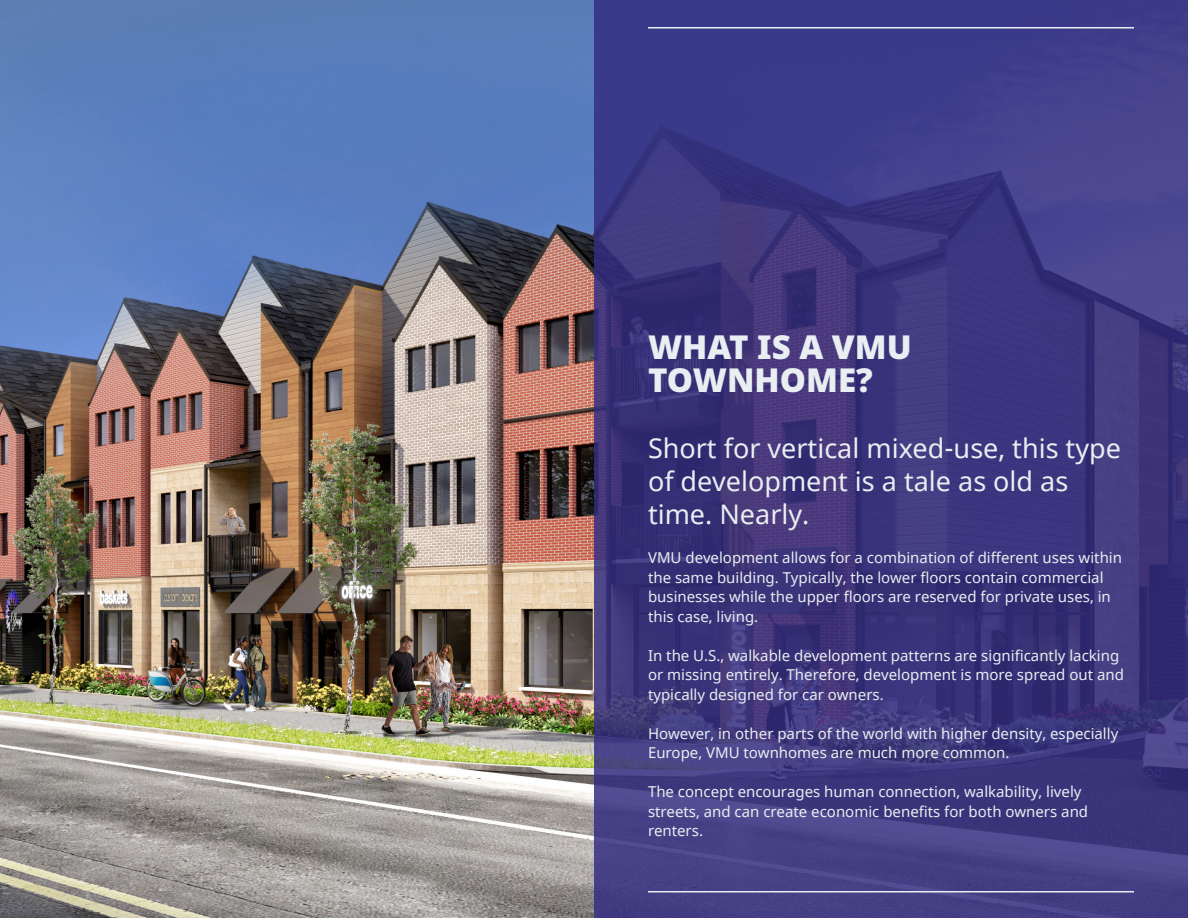
<style>
.page{position:relative;width:1188px;height:918px;background:#fff}
.page>*{position:absolute;margin:0;border:0;box-sizing:border-box;transform-origin:0 0}
.t1{font:900 33px "Noto Sans";color:#e8eef1}
.t2{font:27px/33px "Noto Sans";color:#e8eef1}
.t3{font:15px/19.5px "Noto Sans";color:#e8eef1}
</style>
<div class="page">
<img style="left:0;top:0;width:594px;height:918px">
<svg style="left:594px;top:0;width:594px;height:918px;background:#3e3980"></svg>
<hr style="left:648px;top:27px;width:486px;height:2px;background:#e8eef1">
<hr style="left:648px;top:891px;width:486px;height:1px;background:#e8eef1">
<p class="t1" style="left:648px;top:322px;width:265px">WHAT IS A VMU</p>
<p class="t1" style="left:648px;top:355px;width:226px">TOWNHOME?</p>
<p class="t2" style="left:648px;top:433px;width:474px">Short for vertical mixed-use, this type of development is a tale as old as time. Nearly.</p>
<p class="t3" style="left:648px;top:549px;width:476px">VMU development allows for a combination of different uses within the same building. Typically, the lower floors contain commercial businesses while the upper floors are reserved for private uses, in this case, living.</p>
<p class="t3" style="left:648px;top:646px;width:477px">In the U.S., walkable development patterns are significantly lacking or missing entirely. Therefore, development is more spread out and typically designed for car owners.</p>
<p class="t3" style="left:648px;top:724px;width:472px">However, in other parts of the world with higher density, especially<br>Europe, VMU townhomes are much more common.</p>
<p class="t3" style="left:648px;top:783px;width:442px">The concept encourages human connection, walkability, lively streets, and can create economic benefits for both owners and renters.</p>
</div>
